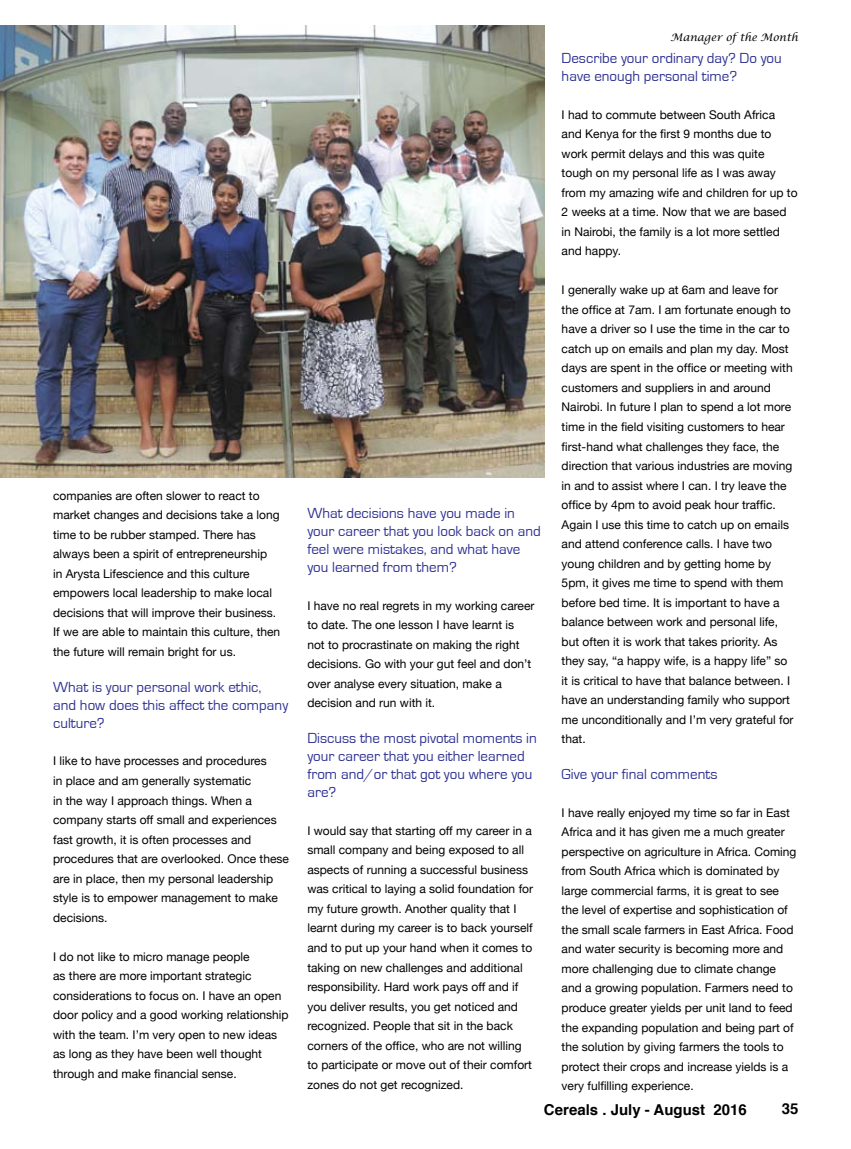
<style>
.page{position:relative;width:851px;height:1149px;background:#fff}
.page>*{position:absolute;margin:0;border:0;box-sizing:border-box;transform-origin:0 0}
.t1{font:15px/18px "Eurostile";color:#2e3192}
.t2{font:700 15px "Helvetica";color:#000}
.t3{font:12px/19.5px "Helvetica Neue";color:#000}
.t4{font:italic 10.5px "Lucida Calligraphy";color:#000}
</style>
<div class="page">
<img style="left:0;top:25px;width:544px;height:452px">
<p class="t3" style="left:53px;top:485px;width:228px">companies are often slower to react to market changes and decisions take a long time to be rubber stamped. There has always been a spirit of entrepreneurship<br>in Arysta Lifescience and this culture empowers local leadership to make local decisions that will improve their business.<br>If we are able to maintain this culture, then the future will remain bright for us.</p>
<p class="t1" style="left:53px;top:678px;width:236px">What is your personal work ethic, and how does this affect the company culture?</p>
<p class="t3" style="left:53px;top:751px;width:237px">I like to have processes and procedures<br>in place and am generally systematic<br>in the way I approach things. When a company starts off small and experiences fast growth, it is often processes and procedures that are overlooked. Once these are in place, then my personal leadership style is to empower management to make decisions.</p>
<p class="t3" style="left:53px;top:946px;width:237px">I do not like to micro manage people<br>as there are more important strategic considerations to focus on. I have an open door policy and a good working relationship with the team. I’m very open to new ideas as long as they have been well thought through and make financial sense.</p>
<p class="t1" style="left:307px;top:504px;width:235px">What decisions have you made in your career that you look back on and feel were mistakes, and what have you learned from them?</p>
<p class="t3" style="left:307px;top:595px;width:228px">I have no real regrets in my working career to date. The one lesson I have learnt is not to procrastinate on making the right decisions. Go with your gut feel and don’t over analyse every situation, make a decision and run with it.</p>
<p class="t1" style="left:307px;top:729px;width:231px">Discuss the most pivotal moments in your career that you either learned from and/or that got you where you are?</p>
<p class="t3" style="left:307px;top:820px;width:227px">I would say that starting off my career in a small company and being exposed to all aspects of running a successful business was critical to laying a solid foundation for my future growth. Another quality that I learnt during my career is to back yourself and to put up your hand when it comes to taking on new challenges and additional responsibility. Hard work pays off and if you deliver results, you get noticed and recognized. People that sit in the back corners of the office, who are not willing to participate or move out of their comfort zones do not get recognized.</p>
<p class="t4" style="left:670px;top:31px;width:129px">Manager of the Month</p>
<p class="t1" style="left:561px;top:50px;width:222px">Describe your ordinary day? Do you have enough personal time?</p>
<p class="t3" style="left:561px;top:104px;width:237px">I had to commute between South Africa and Kenya for the first 9 months due to work permit delays and this was quite tough on my personal life as I was away from my amazing wife and children for up to 2 weeks at a time. Now that we are based in Nairobi, the family is a lot more settled and happy.</p>
<p class="t3" style="left:561px;top:280px;width:233px">I generally wake up at 6am and leave for the office at 7am. I am fortunate enough to have a driver so I use the time in the car to catch up on emails and plan my day. Most days are spent in the office or meeting with customers and suppliers in and around Nairobi. In future I plan to spend a lot more time in the field visiting customers to hear first-hand what challenges they face, the direction that various industries are moving in and to assist where I can. I try leave the office by 4pm to avoid peak hour traffic.<br>Again I use this time to catch up on emails and attend conference calls. I have two young children and by getting home by 5pm, it gives me time to spend with them before bed time. It is important to have a balance between work and personal life, but often it is work that takes priority. As they say, “a happy wife, is a happy life” so it is critical to have that balance between. I have an understanding family who support me unconditionally and I’m very grateful for that.</p>
<p class="t1" style="left:561px;top:765px;width:157px">Give your final comments</p>
<p class="t3" style="left:561px;top:802px;width:236px">I have really enjoyed my time so far in East Africa and it has given me a much greater perspective on agriculture in Africa. Coming from South Africa which is dominated by large commercial farms, it is great to see the level of expertise and sophistication of the small scale farmers in East Africa. Food and water security is becoming more and more challenging due to climate change and a growing population. Farmers need to produce greater yields per unit land to feed the expanding population and being part of the solution by giving farmers the tools to protect their crops and increase yields is a very fulfilling experience.</p>
<p class="t2" style="left:544px;top:1096px;width:204px">Cereals . July - August 2016</p>
<p class="t2" style="left:781px;top:1096px;width:18px">35</p>
</div>
